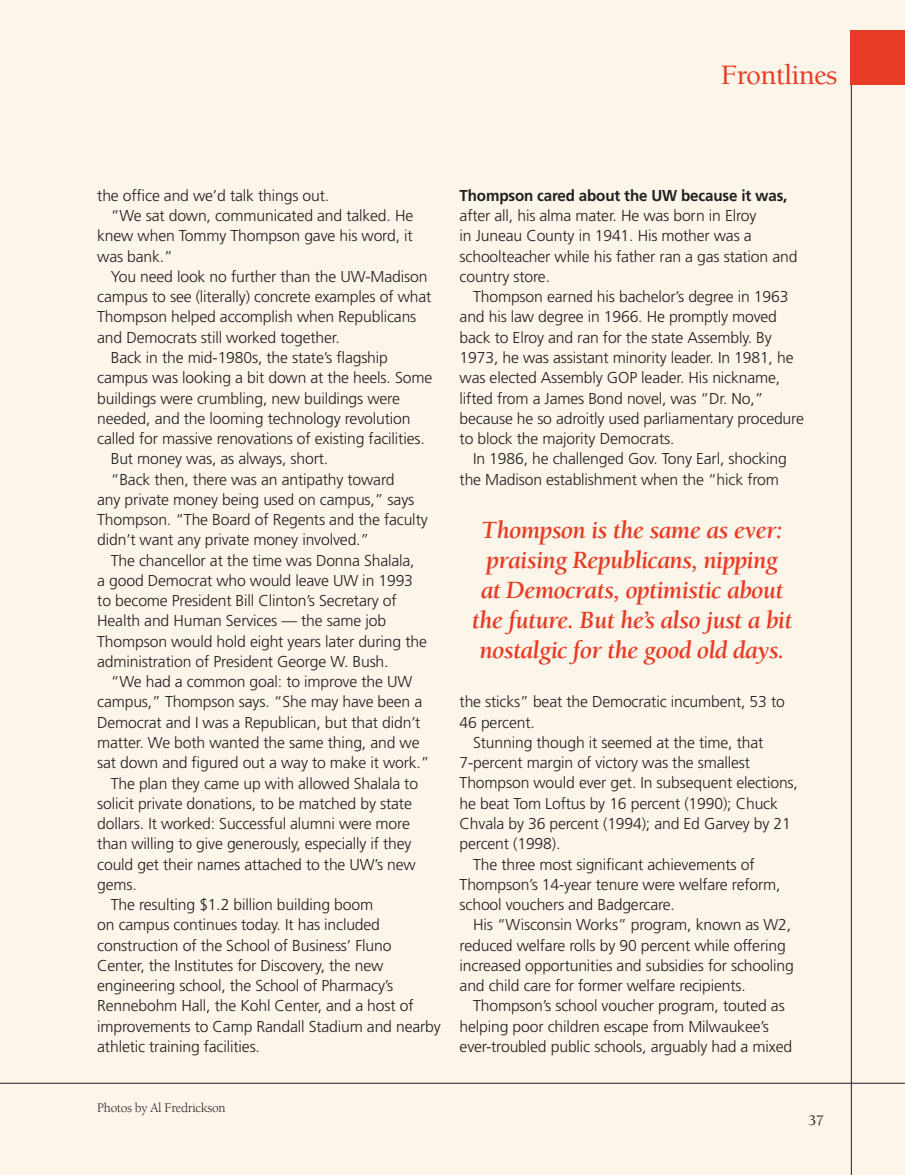
<style>
.page{position:relative;width:905px;height:1175px;background:#fff}
.page>*{position:absolute;margin:0;border:0;box-sizing:border-box;transform-origin:0 0}
.t1{font:500 28.8px "Berkeley";letter-spacing:-.025em;color:#e73b25}
.t2{font:italic 700 25.5px/30px "Berkeley";letter-spacing:-.025em;color:#e73b25;text-align:center}
.t3{font:300 15.75px/20.2px "Frutiger";letter-spacing:-.01em;color:#231f20}
.t4{font:700 15.75px "Frutiger";letter-spacing:-.01em;color:#231f20;scale:.96 1}
.t5{font:500 15px "Berkeley";color:#231f20}
.t6{font:13.5px "Berkeley";letter-spacing:-.02em;color:#231f20}
</style>
<div class="page">
<div style="left:0;top:0;width:904px;height:1174px;background:#fcf5e9"></div>
<hr style="left:850px;top:30px;width:1px;height:1144px;background:#231f20">
<div style="left:850px;top:30px;width:54px;height:54px;background:#e73b25"></div>
<hr style="left:0;top:1082px;width:904px;height:1px;background:#231f20">
<h1 class="t1" style="left:721px;top:60px;width:118px">Frontlines</h1>
<p class="t3" style="left:97px;top:185px;width:233px">the office and we’d talk things out.</p>
<p class="t3" style="left:111px;top:206px;width:304px">“We sat down, communicated and talked. He</p>
<p class="t3" style="left:97px;top:226px;width:317px">knew when Tommy Thompson gave his word, it</p>
<p class="t3" style="left:97px;top:246px;width:77px">was bank.”</p>
<p class="t3" style="left:111px;top:267px;width:318px">You need look no further than the UW-Madison</p>
<p class="t3" style="left:97px;top:287px;width:335px">campus to see (literally) concrete examples of what</p>
<p class="t3" style="left:97px;top:307px;width:320px">Thompson helped accomplish when Republicans</p>
<p class="t3" style="left:97px;top:327px;width:244px">and Democrats still worked together.</p>
<p class="t3" style="left:111px;top:348px;width:279px">Back in the mid-1980s, the state’s flagship</p>
<p class="t3" style="left:97px;top:368px;width:336px">campus was looking a bit down at the heels. Some</p>
<p class="t3" style="left:97px;top:388px;width:304px">buildings were crumbling, new buildings were</p>
<p class="t3" style="left:97px;top:408px;width:315px">needed, and the looming technology revolution</p>
<p class="t3" style="left:97px;top:429px;width:329px">called for massive renovations of existing facilities.</p>
<p class="t3" style="left:111px;top:449px;width:219px">But money was, as always, short.</p>
<p class="t3" style="left:111px;top:469px;width:285px">“Back then, there was an antipathy toward</p>
<p class="t3" style="left:97px;top:489px;width:318px">any private money being used on campus,” says</p>
<p class="t3" style="left:97px;top:510px;width:332px">Thompson. “The Board of Regents and the faculty</p>
<p class="t3" style="left:97px;top:530px;width:273px">didn’t want any private money involved.”</p>
<p class="t3" style="left:111px;top:550px;width:305px">The chancellor at the time was Donna Shalala,</p>
<p class="t3" style="left:97px;top:570px;width:317px">a good Democrat who would leave UW in 1993</p>
<p class="t3" style="left:97px;top:591px;width:301px">to become President Bill Clinton’s Secretary of</p>
<p class="t3" style="left:97px;top:611px;width:290px">Health and Human Services — the same job</p>
<p class="t3" style="left:97px;top:631px;width:331px">Thompson would hold eight years later during the</p>
<p class="t3" style="left:97px;top:651px;width:293px">administration of President George W. Bush.</p>
<p class="t3" style="left:111px;top:672px;width:303px">“We had a common goal: to improve the UW</p>
<p class="t3" style="left:97px;top:692px;width:326px">campus,” Thompson says. “She may have been a</p>
<p class="t3" style="left:97px;top:712px;width:325px">Democrat and I was a Republican, but that didn’t</p>
<p class="t3" style="left:97px;top:732px;width:324px">matter. We both wanted the same thing, and we</p>
<p class="t3" style="left:97px;top:753px;width:334px">sat down and figured out a way to make it work.”</p>
<p class="t3" style="left:111px;top:773px;width:309px">The plan they came up with allowed Shalala to</p>
<p class="t3" style="left:97px;top:793px;width:316px">solicit private donations, to be matched by state</p>
<p class="t3" style="left:97px;top:813px;width:314px">dollars. It worked: Successful alumni were more</p>
<p class="t3" style="left:97px;top:834px;width:316px">than willing to give generously, especially if they</p>
<p class="t3" style="left:97px;top:854px;width:320px">could get their names attached to the UW’s new</p>
<p class="t3" style="left:97px;top:874px;width:41px">gems.</p>
<p class="t3" style="left:111px;top:894px;width:264px">The resulting $1.2 billion building boom</p>
<p class="t3" style="left:97px;top:915px;width:284px">on campus continues today. It has included</p>
<p class="t3" style="left:97px;top:935px;width:296px">construction of the School of Business’ Fluno</p>
<p class="t3" style="left:97px;top:955px;width:287px">Center, the Institutes for Discovery, the new</p>
<p class="t3" style="left:97px;top:975px;width:298px">engineering school, the School of Pharmacy’s</p>
<p class="t3" style="left:97px;top:996px;width:318px">Rennebohm Hall, the Kohl Center, and a host of</p>
<p class="t3" style="left:97px;top:1016px;width:345px">improvements to Camp Randall Stadium and nearby</p>
<p class="t3" style="left:97px;top:1036px;width:164px">athletic training facilities.</p>
<p class="t6" style="left:97px;top:1100px;width:130px">Photos by Al Fredrickson</p>
<p class="t4" style="left:459px;top:186px;width:343px">Thompson cared about the UW because it was,</p>
<p class="t3" style="left:459px;top:206px;width:339px">after all, his alma mater. He was born in Elroy<br>in Juneau County in 1941. His mother was a schoolteacher while his father ran a gas station and country store.</p>
<p class="t3" style="left:459px;top:287px;width:346px;text-indent:13px">Thompson earned his bachelor’s degree in 1963 and his law degree in 1966. He promptly moved back to Elroy and ran for the state Assembly. By 1973, he was assistant minority leader. In 1981, he was elected Assembly GOP leader. His nickname, lifted from a James Bond novel, was “Dr. No,” because he so adroitly used parliamentary procedure to block the majority Democrats.</p>
<p class="t3" style="left:459px;top:449px;width:329px;text-indent:13px">In 1986, he challenged Gov. Tony Earl, shocking the Madison establishment when the “hick from</p>
<h2 class="t2" style="left:472px;top:515px;width:322px">Thompson is the same as ever: praising Republicans, nipping<br>at Democrats, optimistic about the future. But he’s also just a bit nostalgic for the good old days.</h2>
<p class="t3" style="left:459px;top:692px;width:327px">the sticks” beat the Democratic incumbent, 53 to<br>46 percent.</p>
<p class="t3" style="left:473px;top:732px;width:292px">Stunning though it seemed at the time, that</p>
<p class="t3" style="left:459px;top:753px;width:292px">7-percent margin of victory was the smallest</p>
<p class="t3" style="left:459px;top:773px;width:340px">Thompson would ever get. In subsequent elections,</p>
<p class="t3" style="left:459px;top:793px;width:320px">he beat Tom Loftus by 16 percent (1990); Chuck</p>
<p class="t3" style="left:459px;top:813px;width:333px">Chvala by 36 percent (1994); and Ed Garvey by 21</p>
<p class="t3" style="left:459px;top:834px;width:102px">percent (1998).</p>
<p class="t3" style="left:473px;top:854px;width:283px">The three most significant achievements of</p>
<p class="t3" style="left:459px;top:874px;width:322px">Thompson’s 14-year tenure were welfare reform,</p>
<p class="t3" style="left:459px;top:894px;width:217px">school vouchers and Badgercare.</p>
<p class="t3" style="left:473px;top:915px;width:319px">His “Wisconsin Works” program, known as W2,</p>
<p class="t3" style="left:459px;top:935px;width:328px">reduced welfare rolls by 90 percent while offering</p>
<p class="t3" style="left:459px;top:955px;width:336px">increased opportunities and subsidies for schooling</p>
<p class="t3" style="left:459px;top:975px;width:288px">and child care for former welfare recipients.</p>
<p class="t3" style="left:473px;top:996px;width:313px">Thompson’s school voucher program, touted as</p>
<p class="t3" style="left:459px;top:1016px;width:311px">helping poor children escape from Milwaukee’s</p>
<p class="t3" style="left:459px;top:1036px;width:334px">ever-troubled public schools, arguably had a mixed</p>
<p class="t5" style="left:808px;top:1112px;width:17px">37</p>
</div>
